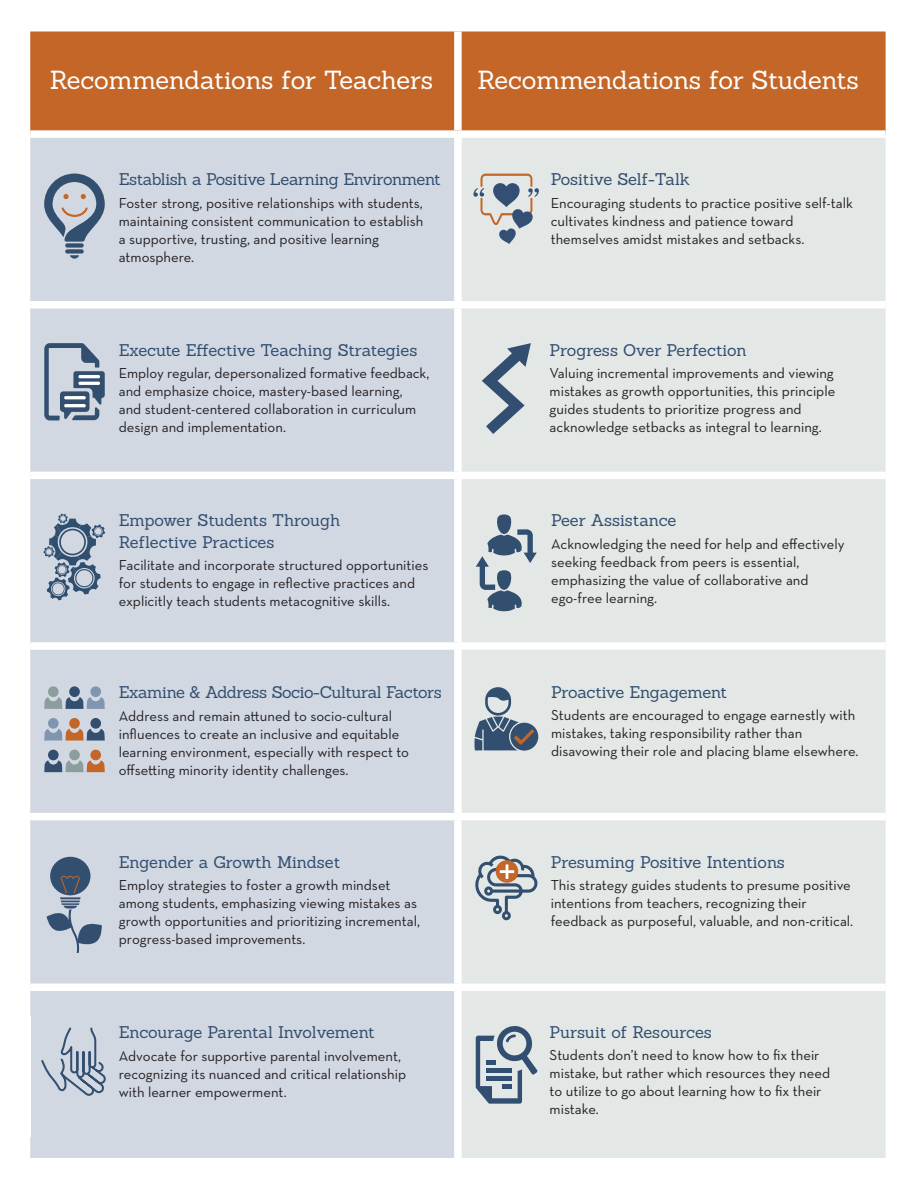
<style>
.page{position:relative;width:918px;height:1188px;background:#fff}
.page>*{position:absolute;margin:0;border:0;box-sizing:border-box;transform-origin:0 0}
.t1{font:25.5px "Sanchez";letter-spacing:-.01em;color:#fff}
.t2{font:16.5px/21.6px "Sanchez";letter-spacing:-.015em;color:#314e6f}
.t3{font:14.7px/18px "Neutraface Text";color:#231f20}
</style>
<div class="page">
<div style="left:30px;top:32px;width:856px;height:98px;background:#c36627"></div>
<div style="left:30px;top:138px;width:424px;height:1020px;background:#d2d8e2"></div>
<div style="left:462px;top:138px;width:424px;height:1020px;background:#e3e7e6"></div>
<div style="left:454px;top:32px;width:8px;height:98px;background:#fff"></div>
<div style="left:30px;top:301px;width:428px;height:7px;background:#fff"></div>
<div style="left:458px;top:301px;width:428px;height:7px;background:#fff"></div>
<div style="left:30px;top:472px;width:428px;height:7px;background:#fff"></div>
<div style="left:458px;top:472px;width:428px;height:7px;background:#fff"></div>
<div style="left:30px;top:642px;width:428px;height:8px;background:#fff"></div>
<div style="left:458px;top:642px;width:428px;height:8px;background:#fff"></div>
<div style="left:30px;top:813px;width:428px;height:7px;background:#fff"></div>
<div style="left:458px;top:813px;width:428px;height:7px;background:#fff"></div>
<div style="left:30px;top:984px;width:428px;height:7px;background:#fff"></div>
<div style="left:458px;top:984px;width:428px;height:7px;background:#fff"></div>
<svg style="left:43px;top:514px;width:62px;height:86px;background:#9dabbc"></svg>
<svg style="left:40px;top:1026px;width:68px;height:73px;background:#b6c0ce"></svg>
<svg style="left:476px;top:515px;width:61px;height:96px;background:#a6b3bd"></svg>
<svg style="left:482px;top:343px;width:49px;height:91px;background:#aab6c0"></svg>
<svg style="left:473px;top:174px;width:66px;height:70px;background:#bcbfc2"></svg>
<svg style="left:475px;top:854px;width:63px;height:67px;background:#b6b8bb"></svg>
<svg style="left:474px;top:687px;width:64px;height:64px;background:#909dab"></svg>
<svg style="left:476px;top:1025px;width:62px;height:79px;background:#a6b2bd"></svg>
<div style="left:486px;top:1076px;width:26px;height:5px;background:#324e70"></div>
<div style="left:503px;top:1084px;width:9px;height:5px;background:#324e70"></div>
<svg style="left:44px;top:343px;width:61px;height:77px;background:#8c9cb0"></svg>
<hr style="left:64px;top:396px;width:22px;height:3px;background:#fff;border-radius:2px">
<hr style="left:64px;top:404px;width:22px;height:3px;background:#fff;border-radius:2px">
<hr style="left:78px;top:375px;width:22px;height:3px;background:#fff;border-radius:2px">
<hr style="left:78px;top:382px;width:22px;height:3px;background:#fff;border-radius:2px">
<svg style="left:70px;top:255px;width:9px;height:4px"></svg>
<div style="left:65px;top:249px;width:19px;height:5px;background:#334f70;border-radius:2px"></div>
<div style="left:65px;top:243px;width:19px;height:5px;background:#334f70;border-radius:2px"></div>
<svg style="left:44px;top:174px;width:61px;height:68px;background:#96a2b2"></svg>
<div style="left:48px;top:686px;width:11px;height:11px;background:#8c9e9c;border-radius:50%"></div>
<div style="left:69px;top:686px;width:11px;height:11px;background:#334f70;border-radius:50%"></div>
<svg style="left:44px;top:697px;width:61px;height:12px"></svg>
<div style="left:90px;top:686px;width:11px;height:11px;background:#8096b0;border-radius:50%"></div>
<div style="left:48px;top:750px;width:11px;height:10px;background:#334f70;border-radius:50%"></div>
<div style="left:69px;top:750px;width:11px;height:10px;background:#8c9e9c;border-radius:50%"></div>
<svg style="left:44px;top:760px;width:61px;height:12px"></svg>
<div style="left:90px;top:750px;width:11px;height:10px;background:#c36627;border-radius:50%"></div>
<div style="left:48px;top:718px;width:11px;height:11px;background:#8096b0;border-radius:50%"></div>
<div style="left:69px;top:718px;width:11px;height:11px;background:#c36627;border-radius:50%"></div>
<svg style="left:44px;top:729px;width:61px;height:12px"></svg>
<div style="left:90px;top:718px;width:11px;height:11px;background:#334f70;border-radius:50%"></div>
<svg style="left:47px;top:857px;width:56px;height:96px;background:#94a1b3"></svg>
<p class="t1" style="left:50px;top:63px;width:385px">Recommendations for Teachers</p>
<p class="t1" style="left:477px;top:63px;width:383px">Recommendations for Students</p>
<p class="t2" style="left:119px;top:168px;width:324px">Establish a Positive Learning Environment</p>
<p class="t3" style="left:119px;top:193px;width:306px">Foster strong, positive relationships with students, maintaining consistent communication to establish a supportive, trusting, and positive learning atmosphere.</p>
<p class="t2" style="left:119px;top:339px;width:300px">Execute Effective Teaching Strategies</p>
<p class="t3" style="left:119px;top:364px;width:312px">Employ regular, depersonalized formative feedback, and emphasize choice, mastery-based learning,<br>and student-centered collaboration in curriculum design and implementation.</p>
<p class="t2" style="left:119px;top:509px;width:223px">Empower Students Through<br>Reflective Practices</p>
<p class="t3" style="left:119px;top:556px;width:311px">Facilitate and incorporate structured opportunities for students to engage in reflective practices and explicitly teach students metacognitive skills.</p>
<p class="t2" style="left:119px;top:681px;width:324px">Examine &amp; Address Socio-Cultural Factors</p>
<p class="t3" style="left:119px;top:706px;width:292px">Address and remain attuned to socio-cultural influences to create an inclusive and equitable learning environment, especially with respect to offsetting minority identity challenges.</p>
<p class="t2" style="left:119px;top:851px;width:223px">Engender a Growth Mindset</p>
<p class="t3" style="left:119px;top:876px;width:303px">Employ strategies to foster a growth mindset among students, emphasizing viewing mistakes as growth opportunities and prioritizing incremental, progress-based improvements.</p>
<p class="t2" style="left:119px;top:1021px;width:258px">Encourage Parental Involvement</p>
<p class="t3" style="left:119px;top:1046px;width:289px">Advocate for supportive parental involvement, recognizing its nuanced and critical relationship with learner empowerment.</p>
<p class="t2" style="left:551px;top:169px;width:141px">Positive Self-Talk</p>
<p class="t3" style="left:551px;top:194px;width:304px">Encouraging students to practice positive self-talk cultivates kindness and patience toward themselves amidst mistakes and setbacks.</p>
<p class="t2" style="left:550px;top:339px;width:199px">Progress Over Perfection</p>
<p class="t3" style="left:550px;top:364px;width:287px">Valuing incremental improvements and viewing mistakes as growth opportunities, this principle guides students to prioritize progress and acknowledge setbacks as integral to learning.</p>
<p class="t2" style="left:551px;top:509px;width:127px">Peer Assistance</p>
<p class="t3" style="left:551px;top:534px;width:295px">Acknowledging the need for help and effectively seeking feedback from peers is essential, emphasizing the value of collaborative and ego-free learning.</p>
<p class="t2" style="left:551px;top:681px;width:178px">Proactive Engagement</p>
<p class="t3" style="left:551px;top:706px;width:309px">Students are encouraged to engage earnestly with mistakes, taking responsibility rather than disavowing their role and placing blame elsewhere.</p>
<p class="t2" style="left:551px;top:851px;width:236px">Presuming Positive Intentions</p>
<p class="t3" style="left:551px;top:876px;width:304px">This strategy guides students to presume positive intentions from teachers, recognizing their feedback as purposeful, valuable, and non-critical.</p>
<p class="t2" style="left:550px;top:1021px;width:164px">Pursuit of Resources</p>
<p class="t3" style="left:550px;top:1046px;width:282px">Students don’t need to know how to fix their mistake, but rather which resources they need</p>
<p class="t3" style="left:550px;top:1082px;width:273px">to utilize to go about learning how to fix their mistake.</p>
</div>
